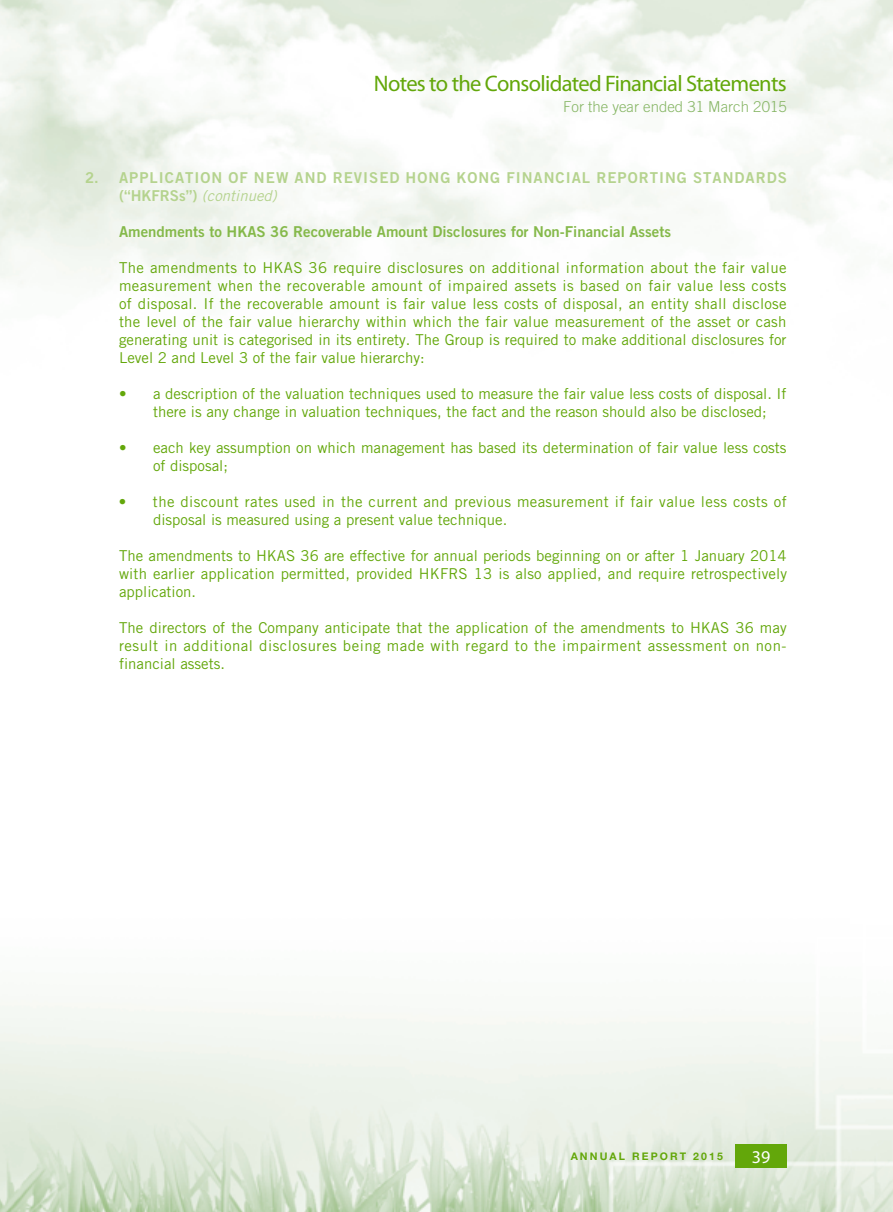
<style>
.page{position:relative;width:893px;height:1212px;background:#fff}
.page>*{position:absolute;margin:0;border:0;box-sizing:border-box;transform-origin:0 0}
.t1{font:22.5px "Myriad Pro";letter-spacing:-.03em;color:#63a70a}
.t2{font:18px "Myriad Pro";color:#fff}
.t3{font:15px/18px "Trade Gothic LT Std";color:#63a70a;text-align:justify}
.t4{font:15px/18px "Trade Gothic LT Std";letter-spacing:.025em;color:#63a70a}
.t5{font:15px "Trade Gothic LT Std Bd 2";color:#85b94a}
.t6{font:15px "Trade Gothic LT Std Bd 2";letter-spacing:.065em;color:#b5d38e}
.t7{font:300 15px "Trade Gothic LT Std";color:#85b563}
.t8{font:italic 15px "Trade Gothic LT Std";color:#b5d38e}
.t9{font:700 10.5px "Helvetica Neue LT Std";letter-spacing:.2em;color:#63a70a}
.s1{font-family:"Trade Gothic LT Std Bd 2";font-style:normal}
</style>
<div class="page">
<img style="left:0;top:0;width:893px;height:1212px">
<div style="left:736px;top:1145px;width:51px;height:23px;background:#63a70a"></div>
<h1 class="t1" style="left:374px;top:70px;width:414px">Notes to the Consolidated Financial Statements</h1>
<p class="t7" style="left:563px;top:97px;width:225px">For the year ended 31 March 2015</p>
<p class="t6" style="left:85px;top:168px;width:703px">2. APPLICATION OF NEW AND REVISED HONG KONG FINANCIAL REPORTING STANDARDS</p>
<p class="t8" style="left:119px;top:186px;width:159px"><span class="s1">(“HKFRSs”)</span> (continued)</p>
<p class="t5" style="left:119px;top:222px;width:553px">Amendments to HKAS 36 Recoverable Amount Disclosures for Non-Financial Assets</p>
<p class="t3" style="left:119px;top:258px;width:669px">The amendments to HKAS 36 require disclosures on additional information about the fair value measurement when the recoverable amount of impaired assets is based on fair value less costs of disposal. If the recoverable amount is fair value less costs of disposal, an entity shall disclose the level of the fair value hierarchy within which the fair value measurement of the asset or cash generating unit is categorised in its entirety. The Group is required to make additional disclosures for Level 2 and Level 3 of the fair value hierarchy:</p>
<p class="t3" style="left:153px;top:384px;width:635px;text-indent:-34px">• a description of the valuation techniques used to measure the fair value less costs of disposal. If there is any change in valuation techniques, the fact and the reason should also be disclosed;</p>
<p class="t3" style="left:153px;top:438px;width:635px;text-indent:-34px">• each key assumption on which management has based its determination of fair value less costs of disposal;</p>
<p class="t4" style="left:153px;top:492px;width:635px;text-indent:-34px">• the discount rates used in the current and previous measurement if fair value less costs of disposal is measured using a present value technique.</p>
<p class="t3" style="left:119px;top:546px;width:669px">The amendments to HKAS 36 are effective for annual periods beginning on or after 1 January 2014 with earlier application permitted, provided HKFRS 13 is also applied, and require retrospectively application.</p>
<p class="t3" style="left:119px;top:618px;width:669px">The directors of the Company anticipate that the application of the amendments to HKAS 36 may result in additional disclosures being made with regard to the impairment assessment on non&shy;financial assets.</p>
<p class="t9" style="left:571px;top:1149px;width:154px">ANNUAL REPORT 2015</p>
<p class="t2" style="left:752px;top:1145px;width:20px">39</p>
</div>
